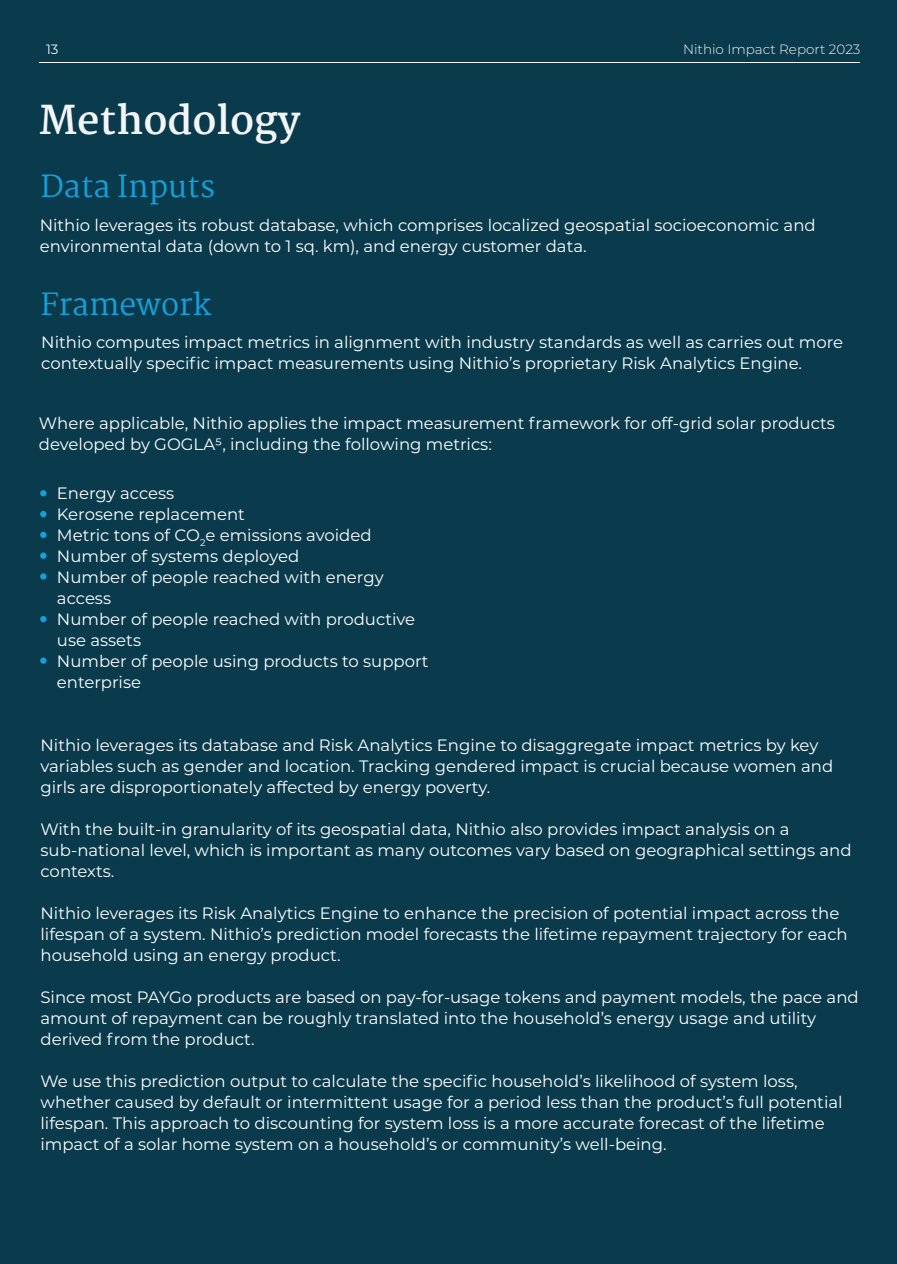
<style>
.page{position:relative;width:897px;height:1264px;background:#fff}
.page>*{position:absolute;margin:0;border:0;box-sizing:border-box;transform-origin:0 0}
.t1{font:700 39px "Martel";color:#f4f5f6}
.t2{font:30px "Martel";color:#14a0db}
.t3{font:16.5px/21px "Montserrat";color:#fff}
.t4{font:300 13.5px "Montserrat";color:#f4f5f6}
.t5{font:13.5px "Montserrat";color:#f4f5f6}
</style>
<div class="page">
<div style="left:0;top:0;width:896px;height:1264px;background:#093b4d"></div>
<hr style="left:39px;top:63px;width:820px;height:1px;background:#f4f5f6">
<svg style="left:40px;top:490px;width:6px;height:6px"></svg>
<svg style="left:40px;top:511px;width:6px;height:6px"></svg>
<svg style="left:40px;top:532px;width:6px;height:6px"></svg>
<div style="left:40px;top:552px;width:6px;height:7px;background:#14a0db;border-radius:50%"></div>
<svg style="left:40px;top:573px;width:6px;height:6px"></svg>
<svg style="left:40px;top:616px;width:6px;height:6px"></svg>
<div style="left:40px;top:657px;width:6px;height:7px;background:#14a0db;border-radius:50%"></div>
<p class="t5" style="left:46px;top:40px;width:12px">13</p>
<p class="t4" style="left:683px;top:40px;width:179px">Nithio Impact Report 2023</p>
<h1 class="t1" style="left:39px;top:97px;width:263px">Methodology</h1>
<h2 class="t2" style="left:40px;top:169px;width:176px">Data Inputs</h2>
<p class="t3" style="left:40px;top:214px;width:777px">Nithio leverages its robust database, which comprises localized geospatial socioeconomic and environmental data (down to 1 sq. km), and energy customer data.</p>
<h2 class="t2" style="left:40px;top:287px;width:172px">Framework</h2>
<p class="t3" style="left:41px;top:331px;width:803px">Nithio computes impact metrics in alignment with industry standards as well as carries out more contextually specific impact measurements using Nithio’s proprietary Risk Analytics Engine.</p>
<p class="t3" style="left:39px;top:412px;width:797px">Where applicable, Nithio applies the impact measurement framework for off-grid solar products developed by GOGLA5, including the following metrics:</p>
<p class="t3" style="left:57px;top:482px;width:373px">Energy access<br>Kerosene replacement<br>Metric tons of CO<sub>2</sub>e emissions avoided<br>Number of systems deployed<br>Number of people reached with energy access<br>Number of people reached with productive use assets<br>Number of people using products to support enterprise</p>
<p class="t3" style="left:40px;top:734px;width:794px">Nithio leverages its database and Risk Analytics Engine to disaggregate impact metrics by key variables such as gender and location. Tracking gendered impact is crucial because women and girls are disproportionately affected by energy poverty.</p>
<p class="t3" style="left:40px;top:818px;width:812px">With the built-in granularity of its geospatial data, Nithio also provides impact analysis on a sub-national level, which is important as many outcomes vary based on geographical settings and contexts.</p>
<p class="t3" style="left:40px;top:902px;width:808px">Nithio leverages its Risk Analytics Engine to enhance the precision of potential impact across the lifespan of a system. Nithio’s prediction model forecasts the lifetime repayment trajectory for each household using an energy product.</p>
<p class="t3" style="left:40px;top:986px;width:819px">Since most PAYGo products are based on pay-for-usage tokens and payment models, the pace and amount of repayment can be roughly translated into the household’s energy usage and utility derived from the product.</p>
<p class="t3" style="left:40px;top:1070px;width:803px">We use this prediction output to calculate the specific household’s likelihood of system loss, whether caused by default or intermittent usage for a period less than the product’s full potential lifespan. This approach to discounting for system loss is a more accurate forecast of the lifetime impact of a solar home system on a household’s or community’s well-being.</p>
</div>
